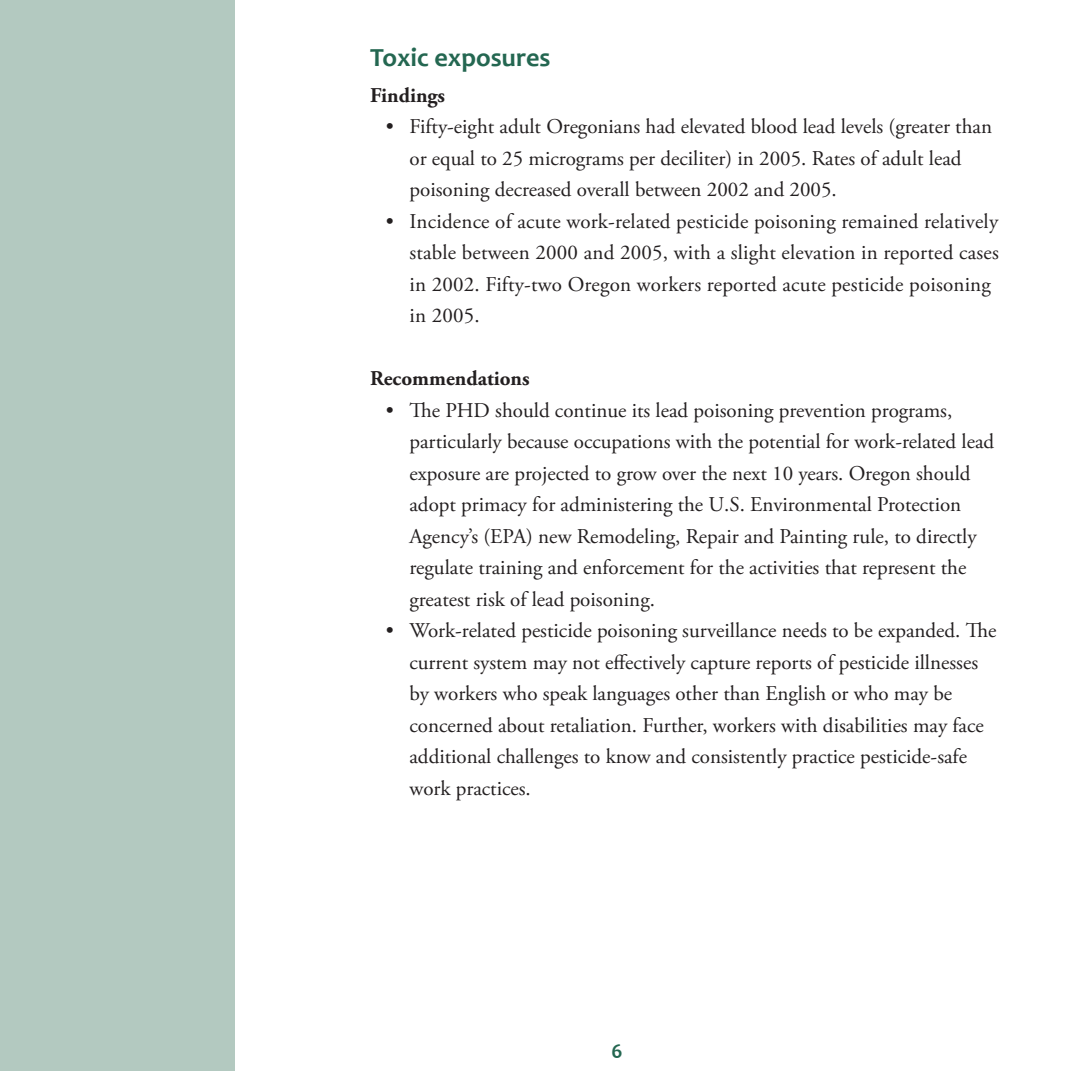
<style>
.page{position:relative;width:1071px;height:1071px;background:#fff}
.page>*{position:absolute;margin:0;border:0;box-sizing:border-box;transform-origin:0 0}
.t1{font:700 26.25px "Candara";color:#246751}
.t2{font:21px/31.5px "Adobe Garamond Pro";color:#231f20}
.t3{font:700 21px "Adobe Garamond Pro";color:#231f20}
.t4{font:700 21px "Candara";color:#246751}
</style>
<div class="page">
<div style="left:0;top:0;width:234px;height:1071px;background:#b3c9c0"></div>
<p class="t1" style="left:370px;top:42px;width:182px">Toxic exposures</p>
<p class="t3" style="left:370px;top:83px;width:77px">Findings</p>
<p class="t2" style="left:410px;top:111px;width:584px;text-indent:-24px">• Fifty-eight adult Oregonians had elevated blood lead levels (greater than or equal to 25 micrograms per deciliter) in 2005. Rates of adult lead poisoning decreased overall between 2002 and 2005.</p>
<p class="t2" style="left:410px;top:206px;width:591px;text-indent:-24px">• Incidence of acute work-related pesticide poisoning remained relatively stable between 2000 and 2005, with a slight elevation in reported cases in 2002. Fifty-two Oregon workers reported acute pesticide poisoning in 2005.</p>
<p class="t3" style="left:370px;top:366px;width:161px">Recommendations</p>
<p class="t2" style="left:410px;top:395px;width:586px;text-indent:-24px">• The PHD should continue its lead poisoning prevention programs, particularly because occupations with the potential for work-related lead exposure are projected to grow over the next 10 years. Oregon should adopt primacy for administering the U.S. Environmental Protection Agency’s (EPA) new Remodeling, Repair and Painting rule, to directly regulate training and enforcement for the activities that represent the greatest risk of lead poisoning.</p>
<p class="t2" style="left:410px;top:615px;width:588px;text-indent:-24px">• Work-related pesticide poisoning surveillance needs to be expanded. The current system may not effectively capture reports of pesticide illnesses by workers who speak languages other than English or who may be concerned about retaliation. Further, workers with disabilities may face additional challenges to know and consistently practice pesticide-safe work practices.</p>
<p class="t4" style="left:612px;top:1039px;width:13px">6</p>
</div>
